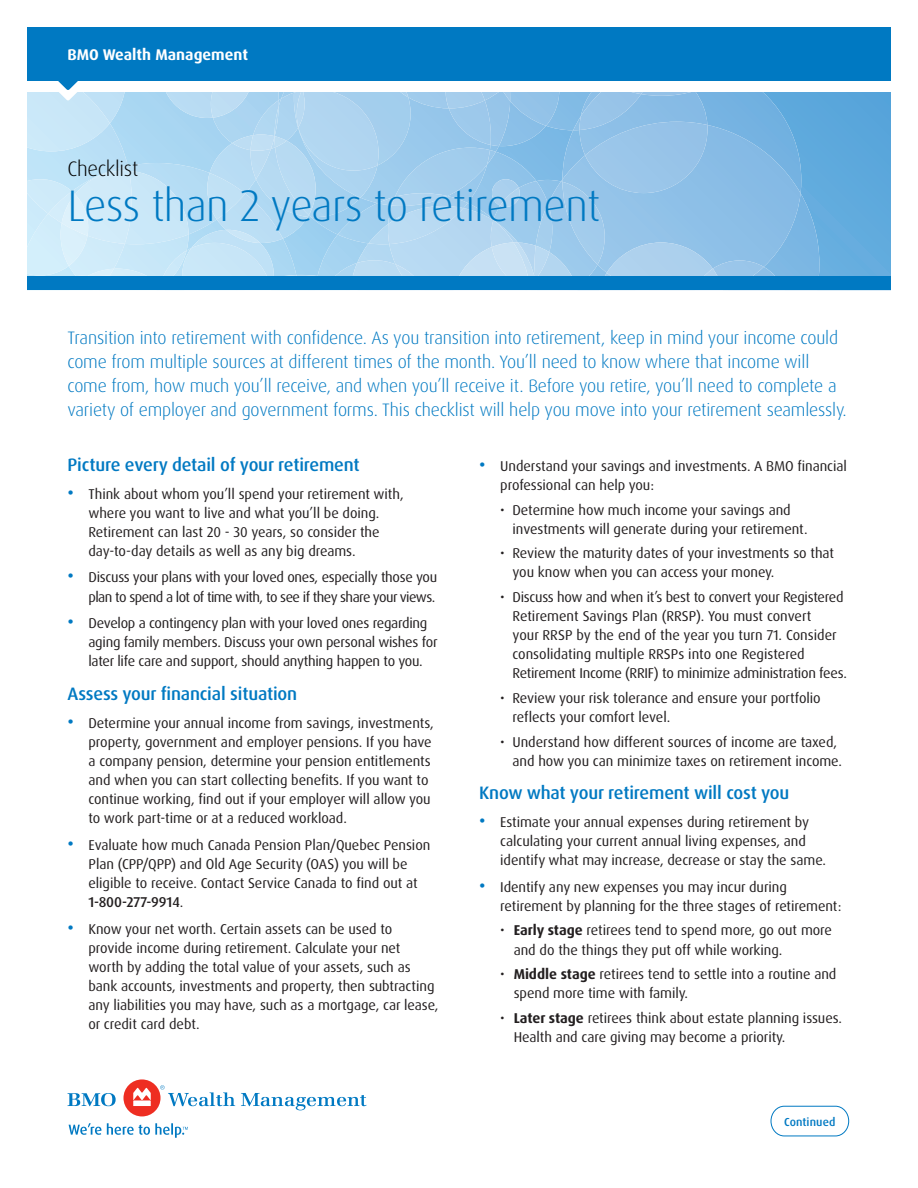
<style>
.page{position:relative;width:918px;height:1188px;background:#fff}
.page>*{position:absolute;margin:0;border:0;box-sizing:border-box;transform-origin:0 0}
.t1{font:300 44.25px "Dax Pro";letter-spacing:-.015em;color:#0079c2}
.t2{font:300 21px "Dax Pro";letter-spacing:-.015em;color:#000}
.t3{font:300 18px/24px "Dax Pro";letter-spacing:-.01em;color:#0079c2}
.t4{font:500 18px "Dax Pro";letter-spacing:-.01em;color:#0079c2}
.t5{font:700 15.6px "Dax Pro";color:#fff}
.t6{font:14.25px/19px "Dax Pro";letter-spacing:-.005em;color:#231f20}
.t7{font:14.25px/19px "Dax Pro";letter-spacing:-.03em;color:#231f20;text-align:right}
.t8{font:500 11.55px "Dax Pro";letter-spacing:.01em;color:#0079c2}
.s1{font-weight:500;font-size:18px;color:#0079c2}
.s2{font-weight:500}
.s3{font-weight:700}
</style>
<div class="page">
<svg style="left:819px;top:92px;width:72px;height:185px;background:#5ea9dc"></svg>
<div style="left:27px;top:277px;width:864px;height:13px;background:#0079c2"></div>
<div style="left:27px;top:27px;width:864px;height:54px;background:#0079c2"></div>
<svg style="left:27px;top:81px;width:792px;height:210px;background:#9fcdec"></svg>
<svg style="left:68px;top:1093px;width:48px;height:13px"></svg>
<div style="left:123px;top:1079px;width:38px;height:37px;background:#ee2e22;border-radius:50%"></div>
<svg style="left:241px;top:1093px;width:126px;height:17px"></svg>
<svg style="left:133px;top:1088px;width:18px;height:18px"></svg>
<svg style="left:160px;top:1085px;width:75px;height:21px"></svg>
<svg style="left:69px;top:1123px;width:119px;height:15px"></svg>
<svg style="left:771px;top:1106px;width:78px;height:30px"></svg>
<p class="t5" style="left:68px;top:45px;width:182px">BMO Wealth Management</p>
<h1 class="t2" style="left:68px;top:156px;width:72px">Checklist</h1>
<h1 class="t1" style="left:68px;top:177px;width:534px">Less than 2 years to retirement</h1>
<p class="t3" style="left:68px;top:326px;width:781px">Transition into retirement with confidence. As you transition into retirement, keep in mind your income could come from multiple sources at different times of the month. You’ll need to know where that income will come from, how much you’ll receive, and when you’ll receive it. Before you retire, you’ll need to complete a variety of employer and government forms. This checklist will help you move into your retirement seamlessly.</p>
<h2 class="t4" style="left:68px;top:453px;width:294px">Picture every detail of your retirement</h2>
<p class="t6" style="left:88px;top:484px;width:317px;text-indent:-21px"><span class="s1">•</span> Think about whom you’ll spend your retirement with, where you want to live and what you’ll be doing.<br>Retirement can last 20 - 30 years, so consider the day-to-day details as well as any big dreams.</p>
<p class="t7" style="left:68px;top:568px;width:371px"><span class="s1">•</span> Discuss your plans with your loved ones, especially those you plan to spend a lot of time with, to see if they share your views.</p>
<p class="t6" style="left:88px;top:614px;width:351px;text-indent:-21px"><span class="s1">•</span> Develop a contingency plan with your loved ones regarding aging family members. Discuss your own personal wishes for later life care and support, should anything happen to you.</p>
<h2 class="t4" style="left:68px;top:682px;width:231px">Assess your financial situation</h2>
<p class="t6" style="left:88px;top:713px;width:347px;text-indent:-21px"><span class="s1">•</span> Determine your annual income from savings, investments, property, government and employer pensions. If you have a company pension, determine your pension entitlements and when you can start collecting benefits. If you want to continue working, find out if your employer will allow you to work part-time or at a reduced workload.</p>
<p class="t6" style="left:88px;top:835px;width:343px;text-indent:-21px"><span class="s1">•</span> Evaluate how much Canada Pension Plan/Quebec Pension Plan (CPP/QPP) and Old Age Security (OAS) you will be eligible to receive. Contact Service Canada to find out at <span class="s2">1-800-277-9914</span>.</p>
<p class="t6" style="left:88px;top:919px;width:352px;text-indent:-21px"><span class="s1">•</span> Know your net worth. Certain assets can be used to provide income during retirement. Calculate your net worth by adding the total value of your assets, such as bank accounts, investments and property, then subtracting any liabilities you may have, such as a mortgage, car lease, or credit card debt.</p>
<p class="t6" style="left:500px;top:457px;width:348px;text-indent:-21px"><span class="s1">•</span> Understand your savings and investments. A BMO financial professional can help you:</p>
<p class="t6" style="left:513px;top:500px;width:297px;text-indent:-12px">• Determine how much income your savings and investments will generate during your retirement.</p>
<p class="t6" style="left:513px;top:544px;width:323px;text-indent:-12px">• Review the maturity dates of your investments so that you know when you can access your money.</p>
<p class="t6" style="left:513px;top:587px;width:336px;text-indent:-12px">• Discuss how and when it’s best to convert your Registered Retirement Savings Plan (RRSP). You must convert<br>your RRSP by the end of the year you turn 71. Consider consolidating multiple RRSPs into one Registered Retirement Income (RRIF) to minimize administration fees.</p>
<p class="t6" style="left:513px;top:688px;width:310px;text-indent:-12px">• Review your risk tolerance and ensure your portfolio reflects your comfort level.</p>
<p class="t6" style="left:513px;top:732px;width:331px;text-indent:-12px">• Understand how different sources of income are taxed, and how you can minimize taxes on retirement income.</p>
<h2 class="t4" style="left:479px;top:782px;width:312px">Know what your retirement will cost you</h2>
<p class="t6" style="left:500px;top:813px;width:327px;text-indent:-21px"><span class="s1">•</span> Estimate your annual expenses during retirement by calculating your current annual living expenses, and identify what may increase, decrease or stay the same.</p>
<p class="t6" style="left:500px;top:877px;width:343px;text-indent:-21px"><span class="s1">•</span> Identify any new expenses you may incur during retirement by planning for the three stages of retirement:</p>
<p class="t6" style="left:514px;top:921px;width:320px;text-indent:-13px">• <span class="s3">Early stage</span> retirees tend to spend more, go out more and do the things they put off while working.</p>
<p class="t6" style="left:514px;top:965px;width:324px;text-indent:-13px">• <span class="s3">Middle stage</span> retirees tend to settle into a routine and spend more time with family.</p>
<p class="t6" style="left:514px;top:1008px;width:330px;text-indent:-13px">• <span class="s3">Later stage</span> retirees think about estate planning issues.<br>Health and care giving may become a priority.</p>
<p class="t8" style="left:784px;top:1114px;width:53px">Continued</p>
</div>
